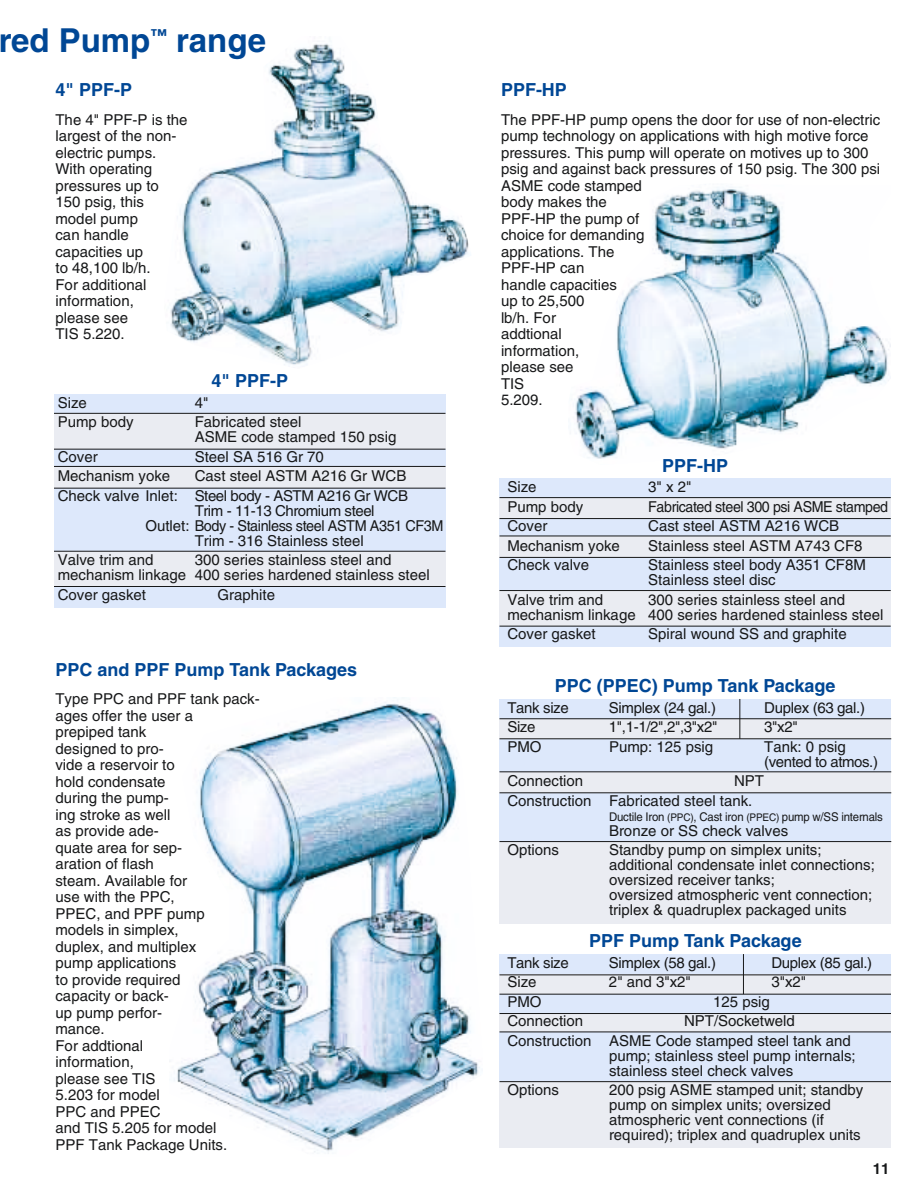
<style>
.page{position:relative;width:918px;height:1188px;background:#fff}
.page>*{position:absolute;margin:0;border:0;box-sizing:border-box;transform-origin:0 0}
.t1{font:700 33px "Helvetica";color:#004795}
.t2{font:700 18px "Helvetica";color:#004795}
.t3{font:15px/16.5px "Helvetica";color:#171819}
.t4{font:15px/15px "Helvetica";letter-spacing:-.03em;color:#171819}
.t5{font:15px "Helvetica";letter-spacing:-.02em;color:#171819}
.t6{font:15px "Helvetica";letter-spacing:-.03em;color:#171819;scale:.95 1}
.t7{font:700 15px "Helvetica";color:#171819}
.t8{font:12px "Helvetica";letter-spacing:-.015em;color:#171819;scale:.95 1}
.s1{font-size:10.5px}
</style>
<div class="page">
<div style="left:54px;top:394px;width:392px;height:214px;background:#dde8fb"></div>
<div style="left:54px;top:467px;width:392px;height:21px;background:#eaecf2"></div>
<div style="left:54px;top:413px;width:392px;height:36px;background:#eaecf2"></div>
<div style="left:54px;top:551px;width:392px;height:35px;background:#eaecf2"></div>
<hr style="left:54px;top:466px;width:392px;height:1px;background:#171819">
<hr style="left:54px;top:413px;width:392px;height:1px;background:#171819">
<hr style="left:54px;top:488px;width:392px;height:1px;background:#171819">
<hr style="left:54px;top:551px;width:392px;height:1px;background:#171819">
<hr style="left:54px;top:449px;width:392px;height:1px;background:#171819">
<hr style="left:54px;top:586px;width:392px;height:1px;background:#171819">
<img style="left:170px;top:43px;width:299px;height:322px">
<img style="left:575px;top:187px;width:316px;height:272px">
<div style="left:500px;top:699px;width:391px;height:188px;background:#dde8fb"></div>
<div style="left:500px;top:772px;width:391px;height:21px;background:#eaecf2"></div>
<div style="left:500px;top:719px;width:391px;height:20px;background:#eaecf2"></div>
<div style="left:500px;top:842px;width:391px;height:82px;background:#eaecf2"></div>
<hr style="left:500px;top:772px;width:391px;height:1px;background:#171819">
<hr style="left:500px;top:719px;width:391px;height:1px;background:#171819">
<hr style="left:500px;top:793px;width:391px;height:1px;background:#171819">
<hr style="left:500px;top:841px;width:391px;height:1px;background:#171819">
<hr style="left:500px;top:739px;width:391px;height:1px;background:#171819">
<hr style="left:740px;top:699px;width:1px;height:40px;background:#171819">
<div style="left:500px;top:954px;width:391px;height:176px;background:#dde8fb"></div>
<div style="left:500px;top:1014px;width:391px;height:18px;background:#eaecf2"></div>
<div style="left:500px;top:975px;width:391px;height:19px;background:#eaecf2"></div>
<div style="left:500px;top:1082px;width:391px;height:66px;background:#eaecf2"></div>
<hr style="left:500px;top:1013px;width:391px;height:1px;background:#171819">
<hr style="left:500px;top:975px;width:391px;height:1px;background:#171819">
<hr style="left:500px;top:1032px;width:391px;height:1px;background:#171819">
<hr style="left:500px;top:1081px;width:391px;height:1px;background:#171819">
<hr style="left:500px;top:994px;width:391px;height:1px;background:#171819">
<hr style="left:743px;top:954px;width:1px;height:40px;background:#171819">
<img style="left:174px;top:697px;width:306px;height:457px">
<div style="left:500px;top:479px;width:391px;height:168px;background:#dde8fb"></div>
<div style="left:500px;top:536px;width:391px;height:21px;background:#eaecf2"></div>
<div style="left:500px;top:498px;width:391px;height:20px;background:#eaecf2"></div>
<div style="left:500px;top:591px;width:391px;height:35px;background:#eaecf2"></div>
<hr style="left:500px;top:536px;width:391px;height:1px;background:#171819">
<hr style="left:500px;top:497px;width:391px;height:1px;background:#171819">
<hr style="left:500px;top:557px;width:391px;height:1px;background:#171819">
<hr style="left:500px;top:590px;width:391px;height:1px;background:#171819">
<hr style="left:500px;top:518px;width:391px;height:1px;background:#171819">
<hr style="left:500px;top:626px;width:391px;height:1px;background:#171819">
<h1 class="t1" style="left:-2px;top:28px;width:269px">red Pump<sup>™</sup> range</h1>
<p class="t2" style="left:56px;top:83px;width:78px">4" PPF-P</p>
<p class="t3" style="left:56px;top:113px;width:134px">The 4" PPF-P is the largest of the non&shy;electric pumps.<br>With operating pressures up to<br>150 psig, this model pump<br>can handle capacities up<br>to 48,100 lb/h.<br>For additional information,<br>please see<br>TIS 5.220.</p>
<p class="t2" style="left:211px;top:374px;width:78px">4" PPF-P</p>
<p class="t2" style="left:501px;top:83px;width:67px">PPF-HP</p>
<p class="t3" style="left:501px;top:113px;width:381px">The PPF-HP pump opens the door for use of non-electric pump technology on applications with high motive force pressures. This pump will operate on motives up to 300 psig and against back pressures of 150 psig. The 300 psi<br>ASME code stamped<br>body makes the<br>PPF-HP the pump of<br>choice for demanding<br>applications. The<br>PPF-HP can<br>handle capacities<br>up to 25,500<br>lb/h. For<br>addtional<br>information,<br>please see<br>TIS</p>
<p class="t3" style="left:58px;top:396px;width:31px">Size</p>
<p class="t3" style="left:195px;top:396px;width:15px">4"</p>
<p class="t3" style="left:501px;top:393px;width:43px">5.209.</p>
<p class="t3" style="left:58px;top:415px;width:77px">Pump body</p>
<p class="t3" style="left:195px;top:416px;width:203px;line-height:15px">Fabricated steel<br>ASME code stamped 150 psig</p>
<p class="t3" style="left:58px;top:450px;width:41px">Cover</p>
<p class="t3" style="left:195px;top:450px;width:131px">Steel SA 516 Gr 70</p>
<p class="t3" style="left:58px;top:469px;width:114px">Mechanism yoke</p>
<p class="t2" style="left:662px;top:459px;width:67px">PPF-HP</p>
<p class="t3" style="left:58px;top:468px;width:352px;line-height:19.5px;text-align:right">Cast steel ASTM A216 Gr WCB<br>Check valve Inlet: Steel body - ASTM A216 Gr WCB</p>
<p class="t4" style="left:195px;top:504px;width:181px">Trim - 11-13 Chromium steel</p>
<p class="t4" style="left:145px;top:519px;width:300px">Outlet: Body - Stainless steel ASTM A351 CF3M</p>
<p class="t3" style="left:195px;top:534px;width:171px">Trim - 316 Stainless steel</p>
<p class="t3" style="left:58px;top:553px;width:97px">Valve trim and</p>
<p class="t3" style="left:507px;top:480px;width:31px">Size</p>
<p class="t3" style="left:648px;top:480px;width:45px">3" x 2"</p>
<p class="t3" style="left:507px;top:500px;width:77px">Pump body</p>
<p class="t6" style="left:648px;top:501px;width:254px">Fabricated steel 300 psi ASME stamped</p>
<p class="t3" style="left:507px;top:519px;width:41px">Cover</p>
<p class="t3" style="left:648px;top:519px;width:192px">Cast steel ASTM A216 WCB</p>
<p class="t3" style="left:507px;top:539px;width:114px">Mechanism yoke</p>
<p class="t3" style="left:648px;top:539px;width:216px">Stainless steel ASTM A743 CF8</p>
<p class="t3" style="left:507px;top:558px;width:83px">Check valve</p>
<p class="t3" style="left:648px;top:559px;width:219px;line-height:15px">Stainless steel body A351 CF8M<br>Stainless steel disc</p>
<p class="t3" style="left:507px;top:593px;width:97px">Valve trim and</p>
<p class="t3" style="left:58px;top:554px;width:373px;line-height:15px;text-indent:137px">300 series stainless steel and mechanism linkage 400 series hardened stainless steel</p>
<p class="t3" style="left:58px;top:588px;width:90px">Cover gasket</p>
<p class="t3" style="left:217px;top:588px;width:59px">Graphite</p>
<p class="t3" style="left:507px;top:593px;width:378px;line-height:15px;text-indent:141px">300 series stainless steel and mechanism linkage 400 series hardened stainless steel</p>
<p class="t3" style="left:507px;top:627px;width:90px">Cover gasket</p>
<p class="t3" style="left:648px;top:627px;width:200px">Spiral wound SS and graphite</p>
<p class="t2" style="left:56px;top:663px;width:303px">PPC and PPF Pump Tank Packages</p>
<p class="t3" style="left:56px;top:692px;width:206px">Type PPC and PPF tank pack&shy;ages offer the user a<br>prepiped tank<br>designed to pro-<br>vide a reservoir to<br>hold condensate<br>during the pump-<br>ing stroke as well<br>as provide ade-<br>quate area for sep-<br>aration of flash<br>steam. Available for<br>use with the PPC,<br>PPEC, and PPF pump<br>models in simplex,<br>duplex, and multiplex<br>pump applications<br>to provide required<br>capacity or back-<br>up pump perfor-<br>mance.<br>For addtional<br>information,<br>please see TIS<br>5.203 for model<br>PPC and PPEC<br>and TIS 5.205 for model<br>PPF Tank Package Units.</p>
<p class="t2" style="left:555px;top:679px;width:282px">PPC (PPEC) Pump Tank Package</p>
<p class="t5" style="left:507px;top:702px;width:63px">Tank size</p>
<p class="t5" style="left:609px;top:702px;width:109px">Simplex (24 gal.)</p>
<p class="t5" style="left:764px;top:702px;width:102px">Duplex (63 gal.)</p>
<p class="t3" style="left:507px;top:720px;width:30px">Size</p>
<p class="t3" style="left:609px;top:720px;width:110px">1",1-1/2",2",3"x2"</p>
<p class="t3" style="left:764px;top:720px;width:35px">3"x2"</p>
<p class="t3" style="left:507px;top:740px;width:36px">PMO</p>
<p class="t3" style="left:609px;top:740px;width:106px">Pump: 125 psig</p>
<p class="t4" style="left:764px;top:740px;width:115px">Tank: 0 psig (vented to atmos.)</p>
<p class="t3" style="left:507px;top:774px;width:77px">Connection</p>
<p class="t3" style="left:507px;top:773px;width:258px;line-height:19.5px;text-indent:227px">NPT<br>Construction Fabricated steel tank.</p>
<p class="t8" style="left:609px;top:812px;width:290px">Ductile Iron <span class="s1">(PPC)</span>, Cast iron <span class="s1">(PPEC)</span> pump w/SS internals</p>
<p class="t3" style="left:609px;top:824px;width:181px">Bronze or SS check valves</p>
<p class="t3" style="left:507px;top:843px;width:53px">Options</p>
<p class="t3" style="left:609px;top:844px;width:267px;line-height:15px">Standby pump on simplex units; additional condensate inlet connections; oversized receiver tanks;<br>oversized atmospheric vent connection; triplex &amp; quadruplex packaged units</p>
<p class="t2" style="left:589px;top:934px;width:214px">PPF Pump Tank Package</p>
<p class="t5" style="left:507px;top:957px;width:63px">Tank size</p>
<p class="t5" style="left:609px;top:957px;width:109px">Simplex (58 gal.)</p>
<p class="t5" style="left:771px;top:957px;width:102px">Duplex (85 gal.)</p>
<p class="t3" style="left:507px;top:975px;width:31px">Size</p>
<p class="t3" style="left:609px;top:975px;width:83px">2" and 3"x2"</p>
<p class="t3" style="left:771px;top:975px;width:36px">3"x2"</p>
<p class="t3" style="left:507px;top:995px;width:36px">PMO</p>
<p class="t3" style="left:713px;top:995px;width:58px">125 psig</p>
<p class="t3" style="left:507px;top:1014px;width:77px">Connection</p>
<p class="t3" style="left:507px;top:1013px;width:345px;line-height:19.5px;text-indent:177px">NPT/Socketweld<br>Construction ASME Code stamped steel tank and</p>
<p class="t3" style="left:609px;top:1049px;width:248px;line-height:15px">pump; stainless steel pump internals; stainless steel check valves</p>
<p class="t3" style="left:507px;top:1083px;width:53px">Options</p>
<p class="t3" style="left:609px;top:1084px;width:256px;line-height:15px">200 psig ASME stamped unit; standby pump on simplex units; oversized atmospheric vent connections (if required); triplex and quadruplex units</p>
<p class="t7" style="left:873px;top:1164px;width:18px">11</p>
</div>
